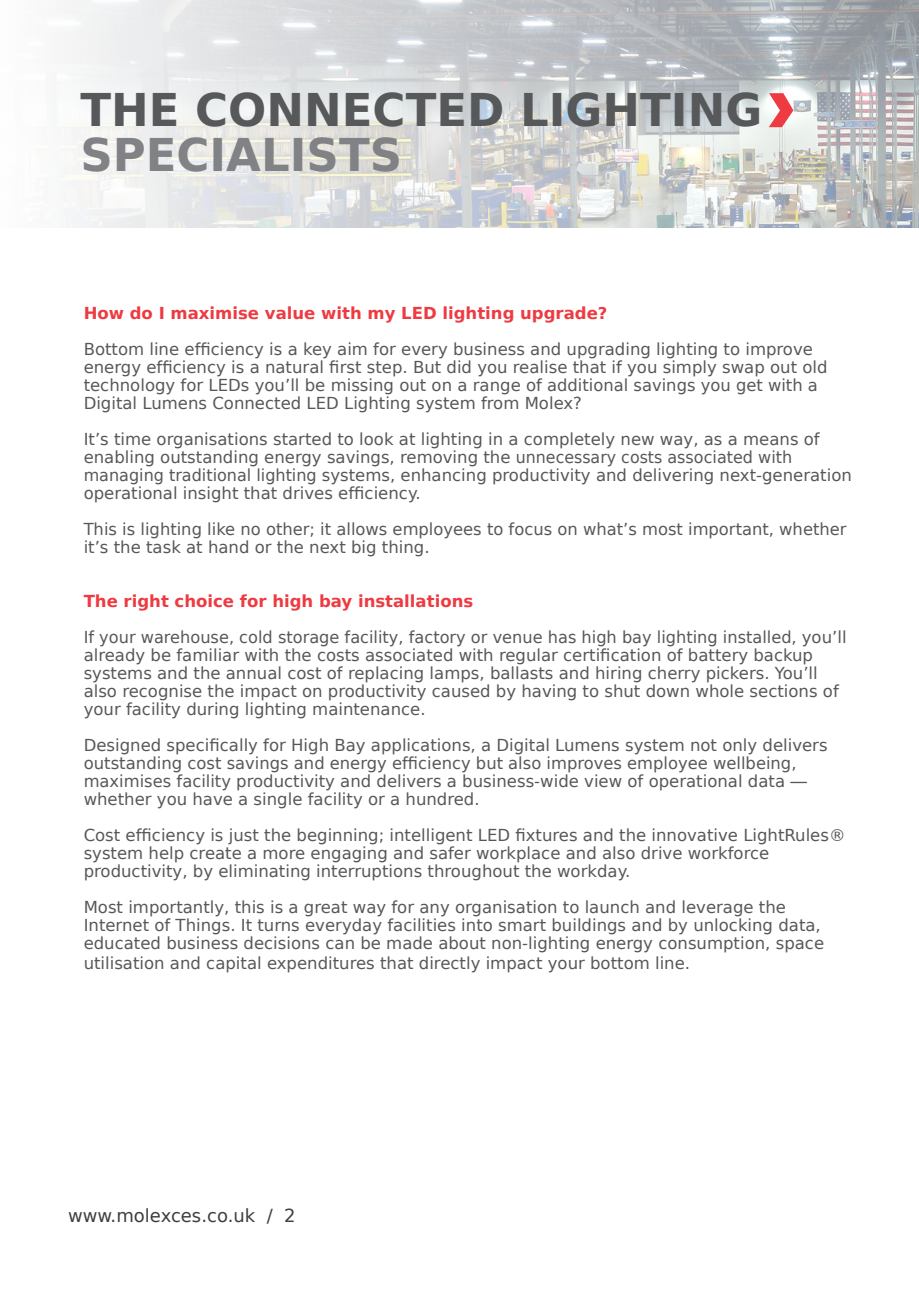
<style>
.page{position:relative;width:919px;height:1289px;background:#fff}
.page>*{position:absolute;margin:0;border:0;box-sizing:border-box;transform-origin:0 0}
.t1{font:700 45px "Bitstream Vera Sans";color:#57585a}
.t2{font:700 45px "Bitstream Vera Sans";color:#808285}
.t3{font:18px "Bitstream Vera Sans";color:#3e3e3f}
.t4{font:16.5px/18px "Bitstream Vera Sans";color:#57585a}
.t5{font:700 16.5px "Bitstream Vera Sans";color:#ee3a41}
</style>
<div class="page">
<img style="left:64px;top:0;width:854px;height:227px">
<svg style="left:768px;top:93px;width:25px;height:34px"></svg>
<p class="t1" style="left:80px;top:84px;width:683px">THE CONNECTED LIGHTING</p>
<p class="t2" style="left:80px;top:129px;width:323px">SPECIALISTS</p>
<p class="t5" style="left:84px;top:303px;width:525px">How do I maximise value with my LED lighting upgrade?</p>
<p class="t4" style="left:84px;top:340px;width:730px">Bottom line efficiency is a key aim for every business and upgrading lighting to improve</p>
<p class="t4" style="left:84px;top:358px;width:745px">energy efficiency is a natural first step. But did you realise that if you simply swap out old technology for LEDs you’ll be missing out on a range of additional savings you get with a<br>Digital Lumens Connected LED Lighting system from Molex?</p>
<p class="t4" style="left:84px;top:430px;width:737px">It’s time organisations started to look at lighting in a completely new way, as a means of enabling outstanding energy savings, removing the unnecessary costs associated with</p>
<p class="t4" style="left:84px;top:466px;width:769px">managing traditional lighting systems, enhancing productivity and delivering next-generation operational insight that drives efficiency.</p>
<p class="t4" style="left:84px;top:520px;width:764px">This is lighting like no other; it allows employees to focus on what’s most important, whether it’s the task at hand or the next big thing.</p>
<p class="t5" style="left:84px;top:591px;width:391px">The right choice for high bay installations</p>
<p class="t4" style="left:84px;top:628px;width:764px">If your warehouse, cold storage facility, factory or venue has high bay lighting installed, you’ll already be familiar with the costs associated with regular certification of battery backup</p>
<p class="t4" style="left:84px;top:664px;width:756px">systems and the annual cost of replacing lamps, ballasts and hiring cherry pickers. You’ll also recognise the impact on productivity caused by having to shut down whole sections of your facility during lighting maintenance.</p>
<p class="t4" style="left:84px;top:736px;width:745px">Designed specifically for High Bay applications, a Digital Lumens system not only delivers outstanding cost savings and energy efficiency but also improves employee wellbeing,</p>
<p class="t4" style="left:84px;top:772px;width:724px">maximises facility productivity and delivers a business-wide view of operational data — whether you have a single facility or a hundred.</p>
<p class="t4" style="left:84px;top:826px;width:763px">Cost efficiency is just the beginning; intelligent LED fixtures and the innovative LightRules® system help create a more engaging and safer workplace and also drive workforce</p>
<p class="t4" style="left:84px;top:862px;width:548px">productivity, by eliminating interruptions throughout the workday.</p>
<p class="t4" style="left:84px;top:898px;width:703px">Most importantly, this is a great way for any organisation to launch and leverage the</p>
<p class="t4" style="left:84px;top:916px;width:742px">Internet of Things. It turns everyday facilities into smart buildings and by unlocking data, educated business decisions can be made about non-lighting energy consumption, space</p>
<p class="t4" style="left:84px;top:954px;width:608px">utilisation and capital expenditures that directly impact your bottom line.</p>
<p class="t3" style="left:68px;top:1205px;width:229px">www.molexces.co.uk / 2</p>
</div>
